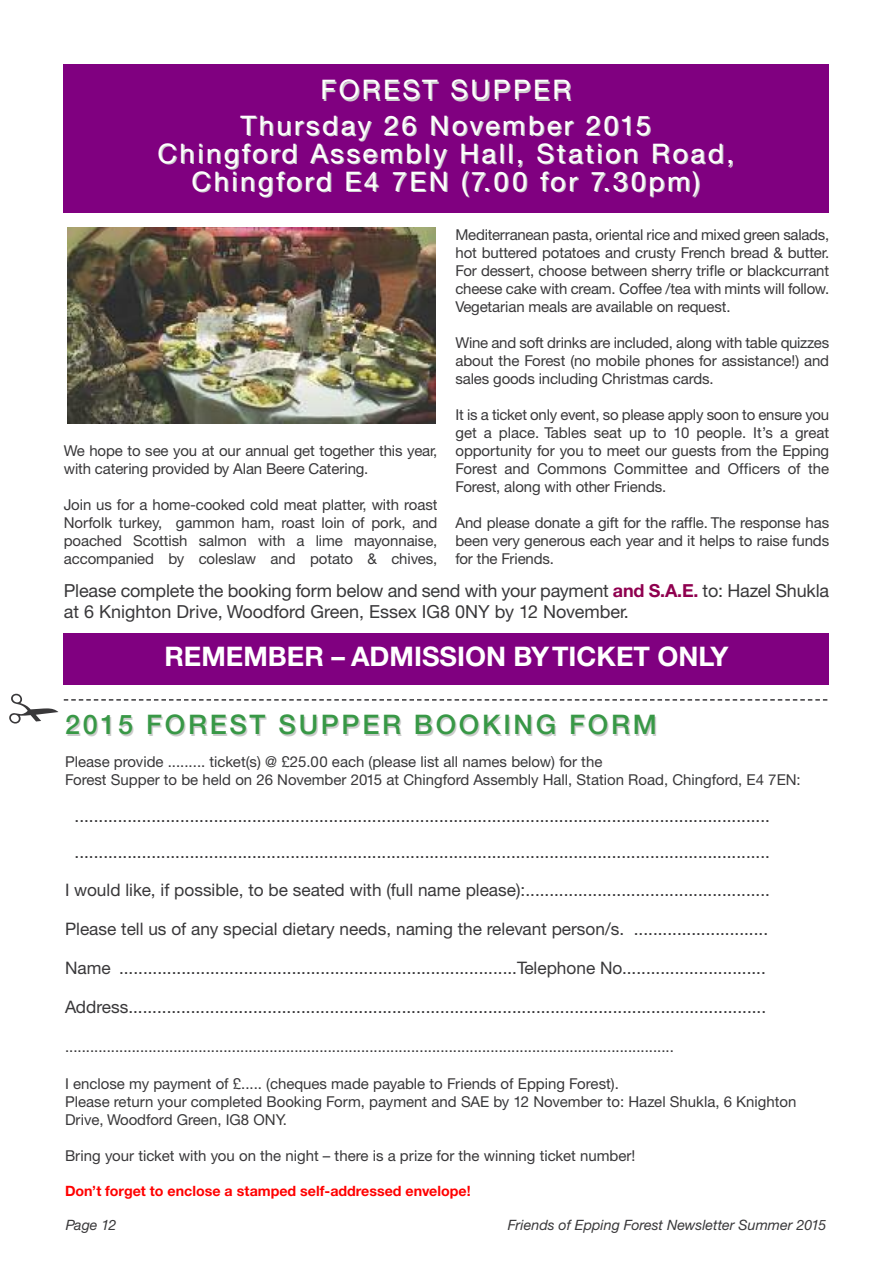
<style>
.page{position:relative;width:893px;height:1263px;background:#fff}
.page>*{position:absolute;margin:0;border:0;box-sizing:border-box;transform-origin:0 0}
.t1{font:27px/35.5px "Helvetica Neue CE";letter-spacing:.1em;color:#fff;text-align:center}
.t2{font:700 27px "Helvetica Neue CE";color:#fff}
.t3{font:500 27px "Helvetica Neue";letter-spacing:.1em;color:#389846}
.t4{font:18px/21.6px "Helvetica Neue CE";letter-spacing:-.01em;color:#39383a}
.t5{font:17.25px/36.8px "Helvetica Neue CE";color:#39383a;text-align:center}
.t6{font:15px/18px "Helvetica Neue CE";letter-spacing:-.005em;color:#39383a;text-align:justify}
.t7{font:700 14.25px "Helvetica Neue CE";color:#f00}
.t8{font:italic 14.25px "Helvetica Neue CE";color:#39383a}
.s1{font-weight:700;color:#8f004f}
</style>
<div class="page">
<div style="left:64px;top:64px;width:765px;height:149px;background:#800080"></div>
<div style="left:64px;top:633px;width:765px;height:52px;background:#800080"></div>
<img style="left:68px;top:227px;width:368px;height:196px">
<svg style="left:64px;top:699px;width:763px;height:2px"></svg>
<h1 class="t1" style="left:241px;top:75px;width:412px">FOREST SUPPER<br>Thursday 26 November 2015</h1>
<h1 class="t1" style="left:157px;top:142px;width:578px;line-height:28px">Chingford Assembly Hall, Station Road,<br>Chingford E4 7EN (7.00 for 7.30pm)</h1>
<p class="t6" style="left:455px;top:227px;width:375px">Mediterranean pasta, oriental rice and mixed green salads, hot buttered potatoes and crusty French bread &amp; butter.<br>For dessert, choose between sherry trifle or blackcurrant cheese cake with cream. Coffee /tea with mints will follow.<br>Vegetarian meals are available on request.</p>
<p class="t6" style="left:455px;top:335px;width:375px">Wine and soft drinks are included, along with table quizzes about the Forest (no mobile phones for assistance!) and sales goods including Christmas cards.</p>
<p class="t6" style="left:455px;top:407px;width:375px">It is a ticket only event, so please apply soon to ensure you get a place. Tables seat up to 10 people. It’s a great opportunity for you to meet our guests from the Epping Forest and Commons Committee and Officers of the Forest, along with other Friends.</p>
<p class="t6" style="left:455px;top:515px;width:375px">And please donate a gift for the raffle. The response has been very generous each year and it helps to raise funds for the Friends.</p>
<p class="t4" style="left:64px;top:581px;width:767px">Please complete the booking form below and send with your payment <span class="s1">and S.A.E.</span> to: Hazel Shukla at 6 Knighton Drive, Woodford Green, Essex IG8 0NY by 12 November.</p>
<h1 class="t2" style="left:164px;top:647px;width:566px">REMEMBER – ADMISSION BYTICKET ONLY</h1>
<p class="t6" style="left:64px;top:443px;width:375px">We hope to see you at our annual get together this year, with catering provided by Alan Beere Catering.</p>
<p class="t6" style="left:64px;top:497px;width:375px">Join us for a home-cooked cold meat platter, with roast Norfolk turkey, gammon ham, roast loin of pork, and poached Scottish salmon with a lime mayonnaise, accompanied by coleslaw and potato &amp; chives,</p>
<h1 class="t3" style="left:65px;top:715px;width:593px">2015 FOREST SUPPER BOOKING FORM</h1>
<p class="t6" style="left:65px;top:754px;width:737px">Please provide ......... ticket(s) @ £25.00 each (please list all names below) for the<br>Forest Supper to be held on 26 November 2015 at Chingford Assembly Hall, Station Road, Chingford, E4 7EN:</p>
<p class="t5" style="left:65px;top:799px;width:706px">................................................................................................................................................. .................................................................................................................................................<br>I would like, if possible, to be seated with (full name please):...................................................</p>
<p class="t5" style="left:65px;top:912px;width:705px">Please tell us of any special dietary needs, naming the relevant person/s. ............................</p>
<p class="t5" style="left:65px;top:951px;width:702px">Name ...................................................................................Telephone No..............................</p>
<p class="t5" style="left:65px;top:990px;width:703px">Address.....................................................................................................................................</p>
<p class="t6" style="left:65px;top:1039px;width:610px">..................................................................................................................................................</p>
<p class="t6" style="left:65px;top:1076px;width:733px;text-align:left">I enclose my payment of £..... (cheques made payable to Friends of Epping Forest).<br>Please return your completed Booking Form, payment and SAE by 12 November to: Hazel Shukla, 6 Knighton<br>Drive, Woodford Green, IG8 ONY.</p>
<p class="t6" style="left:65px;top:1148px;width:572px">Bring your ticket with you on the night – there is a prize for the winning ticket number!</p>
<p class="t7" style="left:65px;top:1186px;width:407px">Don’t forget to enclose a stamped self-addressed envelope!</p>
<p class="t8" style="left:66px;top:1219px;width:52px">Page 12</p>
<p class="t8" style="left:508px;top:1219px;width:320px">Friends of Epping Forest Newsletter Summer 2015</p>
</div>
